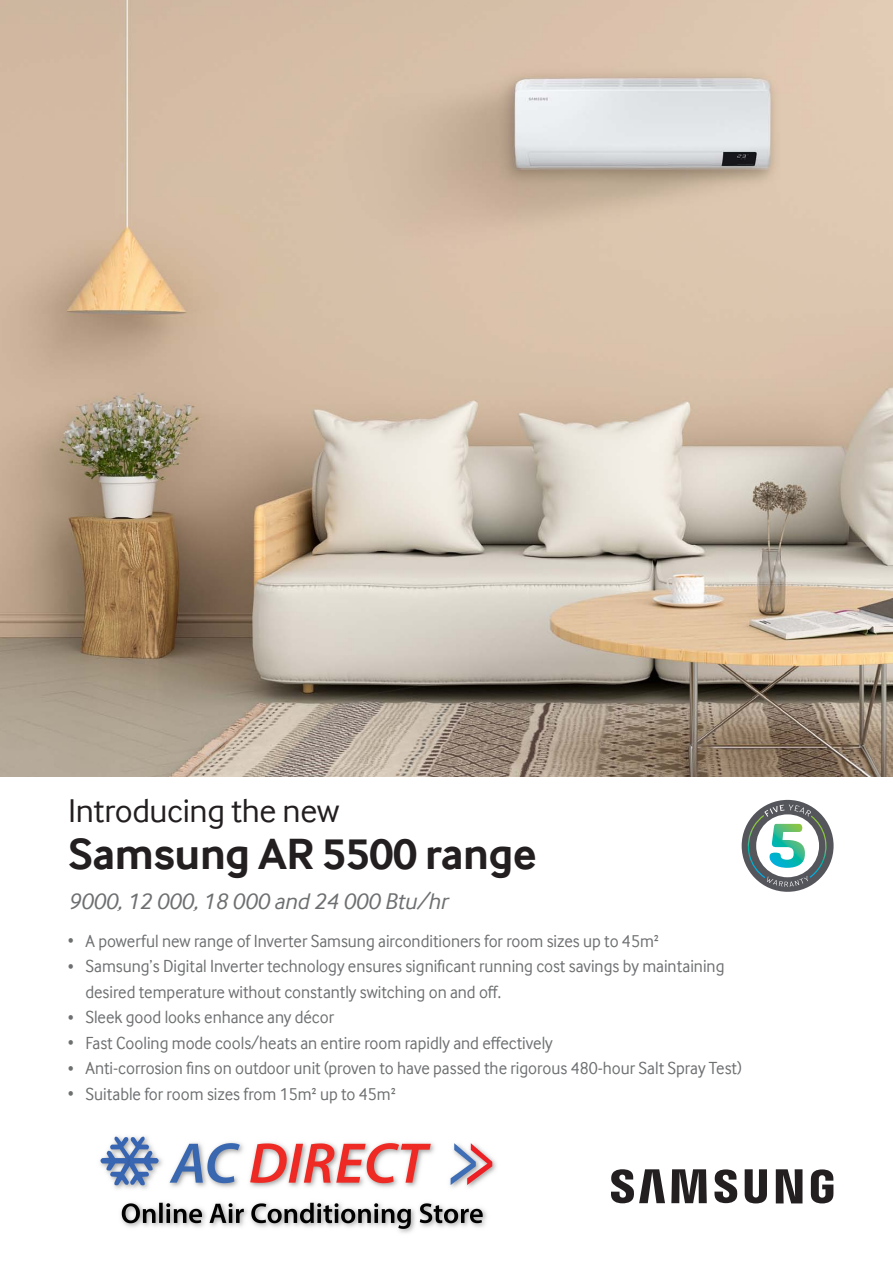
<style>
.page{position:relative;width:893px;height:1263px;background:#fff}
.page>*{position:absolute;margin:0;border:0;box-sizing:border-box;transform-origin:0 0}
.t1{font:700 45px "Samsung Inter Face";letter-spacing:-.01em;color:#231f20}
.t2{font:33.9px "Samsung Inter Face";letter-spacing:-.01em;color:#231f20}
.t3{font:italic 23.4px "Samsung Inter Face";color:#6d6f71}
.t4{font:18px/25.5px "Samsung Inter Face";color:#6d6f71;scale:.93 1}
.s1{font-size:12px}
</style>
<div class="page">
<img style="left:0;top:0;width:893px;height:776px">
<svg style="left:714px;top:1169px;width:23px;height:34px"></svg>
<svg style="left:776px;top:1169px;width:26px;height:34px"></svg>
<svg style="left:611px;top:1169px;width:54px;height:34px"></svg>
<svg style="left:671px;top:1169px;width:36px;height:34px"></svg>
<svg style="left:745px;top:1169px;width:22px;height:34px"></svg>
<svg style="left:811px;top:1169px;width:22px;height:34px"></svg>
<svg style="left:742px;top:800px;width:92px;height:92px"></svg>
<img style="left:100px;top:1136px;width:396px;height:97px">
<h2 class="t2" style="left:68px;top:792px;width:273px">Introducing the new</h2>
<h1 class="t1" style="left:68px;top:828px;width:470px">Samsung AR 5500 range</h1>
<p class="t3" style="left:68px;top:888px;width:381px">9000, 12 000, 18 000 and 24 000 Btu/hr</p>
<p class="t4" style="left:68px;top:928px;width:637px"><span class="s1">•</span> A powerful new range of Inverter Samsung airconditioners for room sizes up to 45m²</p>
<p class="t4" style="left:86px;top:953px;width:688px;text-indent:-17px"><span class="s1">•</span> Samsung’s Digital Inverter technology ensures significant running cost savings by maintaining desired temperature without constantly switching on and off.</p>
<p class="t4" style="left:68px;top:1004px;width:288px"><span class="s1">•</span> Sleek good looks enhance any décor</p>
<p class="t4" style="left:68px;top:1030px;width:523px"><span class="s1">•</span> Fast Cooling mode cools/heats an entire room rapidly and effectively</p>
<p class="t4" style="left:68px;top:1055px;width:726px"><span class="s1">•</span> Anti-corrosion fins on outdoor unit (proven to have passed the rigorous 480-hour Salt Spray Test)</p>
<p class="t4" style="left:68px;top:1081px;width:354px"><span class="s1">•</span> Suitable for room sizes from 15m² up to 45m²</p>
</div>
